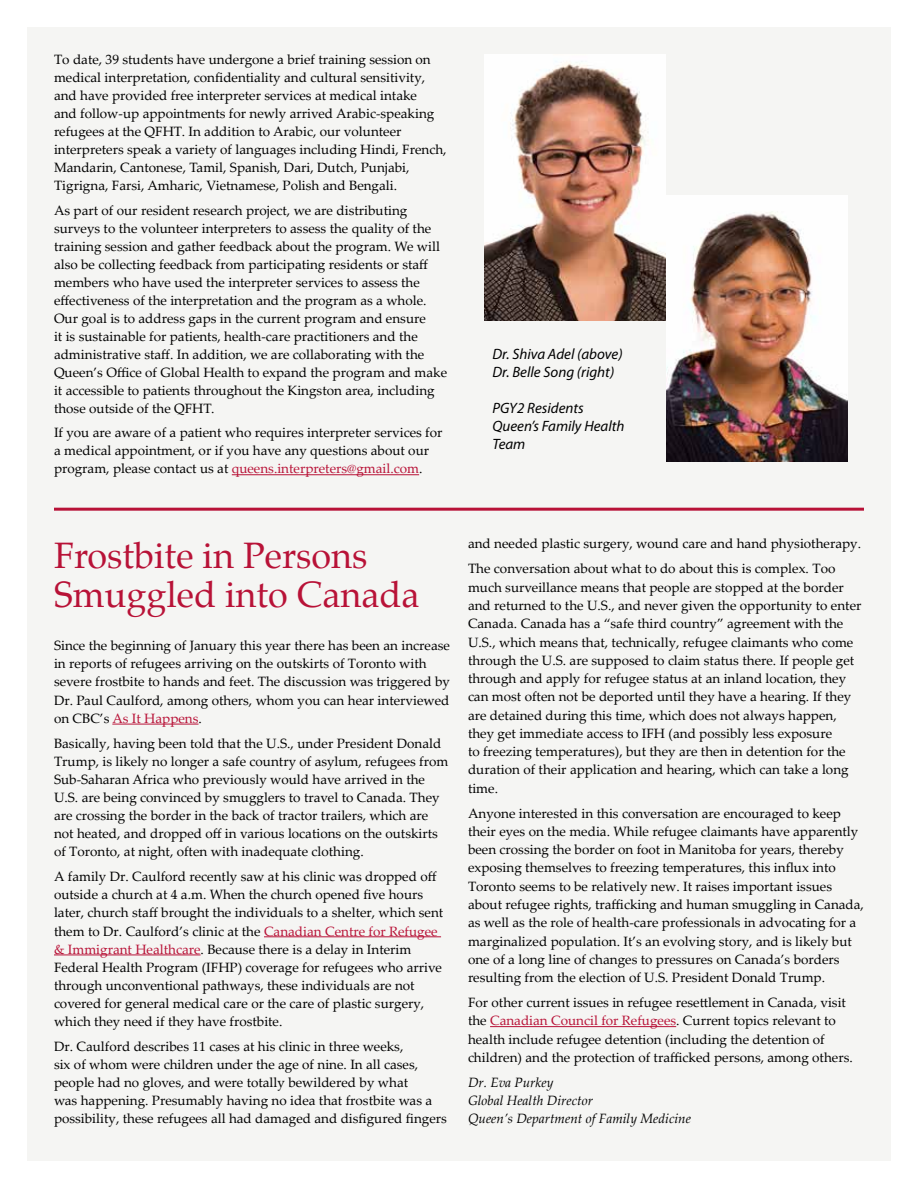
<style>
.page{position:relative;width:918px;height:1188px;background:#fff}
.page>*{position:absolute;margin:0;border:0;box-sizing:border-box;transform-origin:0 0}
.t1{font:36px/39.2px "Palatino";color:#b81237}
.t2{font:italic 15px/18px "Myriad Pro";color:#000}
.t3{font:13.5px/18.3px "Palatino Linotype";color:#000}
.t4{font:italic 13.5px/18.3px "Palatino Linotype";color:#000}
.s1{color:#b81237}
</style>
<div class="page">
<div style="left:27px;top:27px;width:864px;height:1134px;background:#f5f5f3"></div>
<hr style="left:54px;top:508px;width:810px;height:3px;background:#b81237">
<hr style="left:112px;top:724px;width:87px;height:1px;background:#b81237">
<hr style="left:264px;top:936px;width:177px;height:1px;background:#b81237">
<hr style="left:54px;top:955px;width:147px;height:1px;background:#b81237">
<hr style="left:490px;top:1026px;width:186px;height:1px;background:#b81237">
<hr style="left:232px;top:474px;width:187px;height:1px;background:#b81237">
<img style="left:484px;top:54px;width:182px;height:266px">
<img style="left:666px;top:196px;width:182px;height:266px">
<p class="t3" style="left:54px;top:50px;width:394px">To date, 39 students have undergone a brief training session on medical interpretation, confidentiality and cultural sensitivity, and have provided free interpreter services at medical intake<br>and follow-up appointments for newly arrived Arabic-speaking refugees at the QFHT. In addition to Arabic, our volunteer interpreters speak a variety of languages including Hindi, French, Mandarin, Cantonese, Tamil, Spanish, Dari, Dutch, Punjabi, Tigrigna, Farsi, Amharic, Vietnamese, Polish and Bengali.</p>
<p class="t3" style="left:54px;top:200px;width:395px">As part of our resident research project, we are distributing surveys to the volunteer interpreters to assess the quality of the training session and gather feedback about the program. We will also be collecting feedback from participating residents or staff members who have used the interpreter services to assess the effectiveness of the interpretation and the program as a whole.<br>Our goal is to address gaps in the current program and ensure<br>it is sustainable for patients, health-care practitioners and the administrative staff. In addition, we are collaborating with the Queen’s Office of Global Health to expand the program and make it accessible to patients throughout the Kingston area, including those outside of the QFHT.</p>
<p class="t3" style="left:54px;top:423px;width:390px">If you are aware of a patient who requires interpreter services for a medical appointment, or if you have any questions about our program, please contact us at <span class="s1">queens.interpreters@gmail.com</span>.</p>
<p class="t2" style="left:492px;top:345px;width:132px">Dr. Shiva Adel (above)<br>Dr. Belle Song (right)</p>
<p class="t2" style="left:492px;top:399px;width:134px">PGY2 Residents<br>Queen’s Family Health<br>Team</p>
<h1 class="t1" style="left:54px;top:536px;width:367px">Frostbite in Persons<br>Smuggled into Canada</h1>
<p class="t3" style="left:54px;top:636px;width:397px">Since the beginning of January this year there has been an increase in reports of refugees arriving on the outskirts of Toronto with severe frostbite to hands and feet. The discussion was triggered by Dr. Paul Caulford, among others, whom you can hear interviewed on CBC’s <span class="s1">As It Happens</span>.</p>
<p class="t3" style="left:54px;top:733px;width:396px">Basically, having been told that the U.S., under President Donald Trump, is likely no longer a safe country of asylum, refugees from Sub-Saharan Africa who previously would have arrived in the U.S. are being convinced by smugglers to travel to Canada. They are crossing the border in the back of tractor trailers, which are not heated, and dropped off in various locations on the outskirts of Toronto, at night, often with inadequate clothing.</p>
<p class="t3" style="left:54px;top:867px;width:391px">A family Dr. Caulford recently saw at his clinic was dropped off outside a church at 4 a.m. When the church opened five hours later, church staff brought the individuals to a shelter, which sent them to Dr. Caulford’s clinic at the <span class="s1">Canadian Centre for Refugee &amp; Immigrant Healthcare</span>. Because there is a delay in Interim Federal Health Program (IFHP) coverage for refugees who arrive through unconventional pathways, these individuals are not covered for general medical care or the care of plastic surgery, which they need if they have frostbite.</p>
<p class="t3" style="left:54px;top:1037px;width:394px">Dr. Caulford describes 11 cases at his clinic in three weeks,<br>six of whom were children under the age of nine. In all cases, people had no gloves, and were totally bewildered by what<br>was happening. Presumably having no idea that frostbite was a possibility, these refugees all had damaged and disfigured fingers</p>
<p class="t3" style="left:468px;top:531px;width:395px;line-height:25px">and needed plastic surgery, wound care and hand physiotherapy.<br>The conversation about what to do about this is complex. Too</p>
<p class="t3" style="left:468px;top:577px;width:395px">much surveillance means that people are stopped at the border and returned to the U.S., and never given the opportunity to enter Canada. Canada has a “safe third country” agreement with the U.S., which means that, technically, refugee claimants who come through the U.S. are supposed to claim status there. If people get through and apply for refugee status at an inland location, they can most often not be deported until they have a hearing. If they are detained during this time, which does not always happen, they get immediate access to IFH (and possibly less exposure<br>to freezing temperatures), but they are then in detention for the duration of their application and hearing, which can take a long time.</p>
<p class="t3" style="left:468px;top:803px;width:398px">Anyone interested in this conversation are encouraged to keep their eyes on the media. While refugee claimants have apparently been crossing the border on foot in Manitoba for years, thereby exposing themselves to freezing temperatures, this influx into Toronto seems to be relatively new. It raises important issues about refugee rights, trafficking and human smuggling in Canada, as well as the role of health-care professionals in advocating for a marginalized population. It’s an evolving story, and is likely but one of a long line of changes to pressures on Canada’s borders resulting from the election of U.S. President Donald Trump.</p>
<p class="t3" style="left:468px;top:993px;width:386px">For other current issues in refugee resettlement in Canada, visit the <span class="s1">Canadian Council for Refugees</span>. Current topics relevant to health include refugee detention (including the detention of children) and the protection of trafficked persons, among others.</p>
<p class="t4" style="left:468px;top:1073px;width:225px">Dr. Eva Purkey<br>Global Health Director<br>Queen’s Department of Family Medicine</p>
</div>
